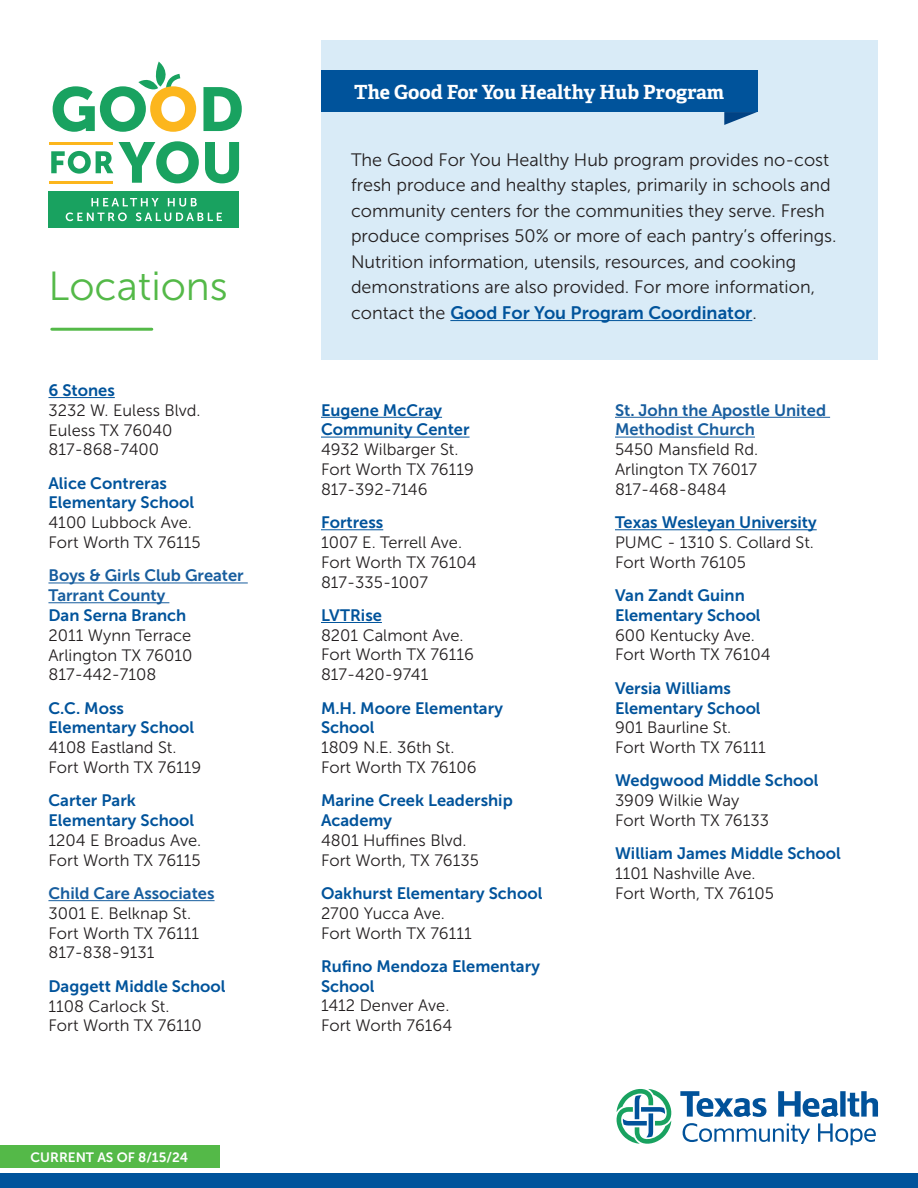
<style>
.page{position:relative;width:918px;height:1188px;background:#fff}
.page>*{position:absolute;margin:0;border:0;box-sizing:border-box;transform-origin:0 0}
.t1{font:40.5px "Museo Sans 300";color:#54b948}
.t2{font:700 19.5px "Adelle";color:#fff}
.t3{font:18px/25.5px "Museo Sans 300";color:#231f20}
.t4{font:16.5px "Museo Sans 300";color:#231f20}
.t5{font:16.5px/19.8px "Museo Sans 700";color:#00539b}
.t6{font:16.5px/19.8px "Museo Sans 700";color:#175d9e}
.t7{font:13.5px "Museo Sans 700";color:#fff}
.s1{font-family:"Museo Sans 700";color:#00539b}
</style>
<div class="page">
<svg style="left:617px;top:1089px;width:55px;height:55px"></svg>
<svg style="left:680px;top:1091px;width:87px;height:26px"></svg>
<svg style="left:778px;top:1091px;width:60px;height:26px"></svg>
<div style="left:840px;top:1091px;width:6px;height:26px;background:#01529a"></div>
<svg style="left:847px;top:1091px;width:31px;height:26px"></svg>
<svg style="left:683px;top:1123px;width:127px;height:21px"></svg>
<svg style="left:818px;top:1123px;width:58px;height:22px"></svg>
<div style="left:0;top:1173px;width:918px;height:15px;background:#00539b"></div>
<div style="left:0;top:1145px;width:219px;height:23px;background:#54b948"></div>
<hr style="left:48px;top:397px;width:67px;height:1px;background:#00539b">
<hr style="left:48px;top:583px;width:200px;height:1px;background:#175d9e">
<hr style="left:48px;top:602px;width:121px;height:1px;background:#175d9e">
<hr style="left:48px;top:900px;width:167px;height:1px;background:#175d9e">
<hr style="left:321px;top:417px;width:121px;height:1px;background:#00539b">
<hr style="left:321px;top:437px;width:149px;height:1px;background:#00539b">
<hr style="left:321px;top:529px;width:62px;height:1px;background:#00539b">
<hr style="left:321px;top:622px;width:61px;height:1px;background:#00539b">
<hr style="left:52px;top:328px;width:100px;height:3px;background:#54b948">
<hr style="left:615px;top:417px;width:215px;height:1px;background:#175d9e">
<hr style="left:615px;top:437px;width:140px;height:1px;background:#175d9e">
<hr style="left:615px;top:529px;width:202px;height:1px;background:#00539b">
<div style="left:321px;top:40px;width:557px;height:320px;background:#d9ebf7"></div>
<hr style="left:450px;top:320px;width:302px;height:1px;background:#00539b">
<div style="left:321px;top:70px;width:437px;height:42px;background:#00539b"></div>
<svg style="left:724px;top:112px;width:33px;height:13px"></svg>
<svg style="left:51px;top:151px;width:62px;height:23px"></svg>
<svg style="left:203px;top:87px;width:39px;height:44px"></svg>
<svg style="left:119px;top:141px;width:80px;height:42px"></svg>
<svg style="left:205px;top:142px;width:34px;height:41px"></svg>
<hr style="left:49px;top:181px;width:64px;height:3px;background:#fcb61d">
<hr style="left:49px;top:142px;width:64px;height:3px;background:#fcb61d">
<div style="left:48px;top:192px;width:191px;height:36px;background:#19a260"></div>
<svg style="left:66px;top:198px;width:156px;height:23px"></svg>
<svg style="left:53px;top:62px;width:143px;height:70px"></svg>
<p class="t1" style="left:48px;top:265px;width:181px">Locations</p>
<p class="t5" style="left:48px;top:380px;width:68px">6 Stones</p>
<p class="t4" style="left:48px;top:401px;width:154px">3232 W. Euless Blvd.</p>
<p class="t4" style="left:48px;top:421px;width:126px">Euless TX 76040</p>
<p class="t4" style="left:48px;top:441px;width:112px">817-868-7400</p>
<p class="t5" style="left:48px;top:473px;width:120px">Alice Contreras</p>
<p class="t5" style="left:48px;top:493px;width:147px">Elementary School</p>
<p class="t4" style="left:48px;top:514px;width:145px">4100 Lubbock Ave.</p>
<p class="t4" style="left:48px;top:533px;width:154px">Fort Worth TX 76115</p>
<p class="t6" style="left:48px;top:566px;width:197px">Boys &amp; Girls Club Greater<br>Tarrant County</p>
<p class="t5" style="left:48px;top:605px;width:139px">Dan Serna Branch</p>
<p class="t4" style="left:48px;top:626px;width:144px">2011 Wynn Terrace</p>
<p class="t4" style="left:48px;top:646px;width:145px">Arlington TX 76010</p>
<p class="t4" style="left:48px;top:666px;width:109px">817-442-7108</p>
<p class="t5" style="left:48px;top:698px;width:77px">C.C. Moss</p>
<p class="t5" style="left:48px;top:718px;width:147px">Elementary School</p>
<p class="t4" style="left:48px;top:739px;width:130px">4108 Eastland St.</p>
<p class="t4" style="left:48px;top:758px;width:154px">Fort Worth TX 76119</p>
<p class="t5" style="left:48px;top:791px;width:89px">Carter Park</p>
<p class="t5" style="left:48px;top:811px;width:147px">Elementary School</p>
<p class="t4" style="left:48px;top:831px;width:154px">1204 E Broadus Ave.</p>
<p class="t4" style="left:48px;top:851px;width:154px">Fort Worth TX 76115</p>
<p class="t6" style="left:48px;top:883px;width:168px">Child Care Associates</p>
<p class="t4" style="left:48px;top:904px;width:144px">3001 E. Belknap St.</p>
<p class="t4" style="left:48px;top:924px;width:152px">Fort Worth TX 76111</p>
<p class="t4" style="left:48px;top:944px;width:108px">817-838-9131</p>
<p class="t5" style="left:48px;top:976px;width:178px">Daggett Middle School</p>
<p class="t4" style="left:48px;top:997px;width:123px">1108 Carlock St.</p>
<p class="t4" style="left:48px;top:1017px;width:155px">Fort Worth TX 76110</p>
<p class="t7" style="left:31px;top:1150px;width:159px">CURRENT AS OF 8/15/24</p>
<p class="t2" style="left:354px;top:79px;width:372px">The Good For You Healthy Hub Program</p>
<p class="t3" style="left:351px;top:147px;width:487px">The Good For You Healthy Hub program provides no-cost fresh produce and healthy staples, primarily in schools and community centers for the communities they serve. Fresh produce comprises 50% or more of each pantry’s offerings.<br>Nutrition information, utensils, resources, and cooking demonstrations are also provided. For more information, contact the <span class="s1">Good For You Program Coordinator</span>.</p>
<p class="t5" style="left:321px;top:400px;width:123px">Eugene McCray</p>
<p class="t5" style="left:321px;top:420px;width:150px">Community Center</p>
<p class="t4" style="left:321px;top:441px;width:139px">4932 Wilbarger St.</p>
<p class="t4" style="left:321px;top:460px;width:154px">Fort Worth TX 76119</p>
<p class="t4" style="left:321px;top:480px;width:108px">817-392-7146</p>
<p class="t5" style="left:321px;top:513px;width:64px">Fortress</p>
<p class="t4" style="left:321px;top:533px;width:143px">1007 E. Terrell Ave.</p>
<p class="t4" style="left:321px;top:553px;width:157px">Fort Worth TX 76104</p>
<p class="t4" style="left:321px;top:573px;width:109px">817-335-1007</p>
<p class="t5" style="left:321px;top:605px;width:62px">LVTRise</p>
<p class="t4" style="left:321px;top:626px;width:144px">8201 Calmont Ave.</p>
<p class="t4" style="left:321px;top:646px;width:154px">Fort Worth TX 76116</p>
<p class="t4" style="left:321px;top:666px;width:109px">817-420-9741</p>
<p class="t5" style="left:321px;top:698px;width:184px">M.H. Moore Elementary</p>
<p class="t5" style="left:321px;top:718px;width:55px">School</p>
<p class="t4" style="left:321px;top:739px;width:135px">1809 N.E. 36th St.</p>
<p class="t4" style="left:321px;top:758px;width:157px">Fort Worth TX 76106</p>
<p class="t5" style="left:321px;top:791px;width:193px">Marine Creek Leadership</p>
<p class="t5" style="left:321px;top:810px;width:73px">Academy</p>
<p class="t4" style="left:321px;top:831px;width:147px">4801 Huffines Blvd.</p>
<p class="t4" style="left:321px;top:851px;width:159px">Fort Worth, TX 76135</p>
<p class="t5" style="left:321px;top:883px;width:223px">Oakhurst Elementary School</p>
<p class="t4" style="left:321px;top:904px;width:125px">2700 Yucca Ave.</p>
<p class="t4" style="left:321px;top:924px;width:152px">Fort Worth TX 76111</p>
<p class="t5" style="left:321px;top:956px;width:221px">Rufino Mendoza Elementary<br>School</p>
<p class="t4" style="left:321px;top:997px;width:130px">1412 Denver Ave.</p>
<p class="t4" style="left:321px;top:1017px;width:133px">Fort Worth 76164</p>
<p class="t6" style="left:615px;top:400px;width:213px">St. John the Apostle United<br>Methodist Church</p>
<p class="t4" style="left:615px;top:441px;width:145px">5450 Mansfield Rd.</p>
<p class="t4" style="left:615px;top:460px;width:144px">Arlington TX 76017</p>
<p class="t4" style="left:615px;top:480px;width:113px">817-468-8484</p>
<p class="t5" style="left:615px;top:513px;width:203px">Texas Wesleyan University</p>
<p class="t4" style="left:615px;top:533px;width:200px">PUMC - 1310 S. Collard St.</p>
<p class="t4" style="left:615px;top:553px;width:133px">Fort Worth 76105</p>
<p class="t5" style="left:615px;top:585px;width:131px">Van Zandt Guinn</p>
<p class="t5" style="left:615px;top:605px;width:147px">Elementary School</p>
<p class="t4" style="left:615px;top:626px;width:142px">600 Kentucky Ave.</p>
<p class="t4" style="left:615px;top:646px;width:157px">Fort Worth TX 76104</p>
<p class="t5" style="left:615px;top:678px;width:117px">Versia Williams</p>
<p class="t5" style="left:615px;top:698px;width:147px">Elementary School</p>
<p class="t4" style="left:615px;top:719px;width:118px">901 Baurline St.</p>
<p class="t4" style="left:615px;top:739px;width:152px">Fort Worth TX 76111</p>
<p class="t5" style="left:615px;top:771px;width:205px">Wedgwood Middle School</p>
<p class="t4" style="left:615px;top:792px;width:126px">3909 Wilkie Way</p>
<p class="t4" style="left:615px;top:811px;width:155px">Fort Worth TX 76133</p>
<p class="t5" style="left:615px;top:844px;width:227px">William James Middle School</p>
<p class="t4" style="left:615px;top:865px;width:142px">1101 Nashville Ave.</p>
<p class="t4" style="left:615px;top:884px;width:160px">Fort Worth, TX 76105</p>
</div>
